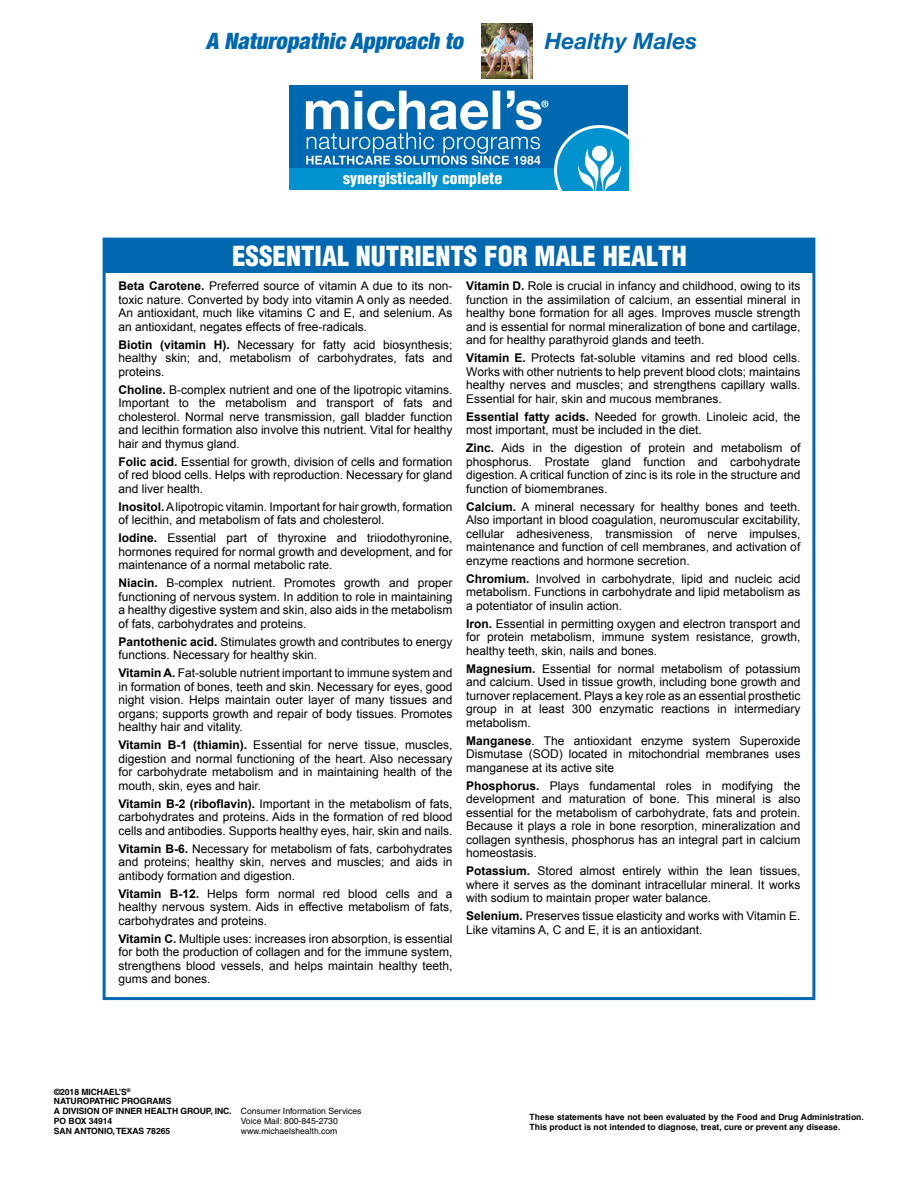
<style>
.page{position:relative;width:918px;height:1188px;background:#fff}
.page>*{position:absolute;margin:0;border:0;box-sizing:border-box;transform-origin:0 0}
.t1{font:900 condensed 27px "Helvetica";color:#fff}
.t2{font:italic 900 condensed 22.5px "Helvetica Neue";color:#0067b1}
.t3{font:italic 700 22.5px "Helvetica Neue";color:#0067b1}
.t4{font:900 condensed 15.75px "Helvetica";color:#fff}
.t5{font:12px/13.5px "Arial";color:#000;text-align:justify}
.t6{font:700 8.55px/9.9px "Arial";color:#000}
.t7{font:700 8.55px/9.9px "Helvetica";letter-spacing:-.01em;color:#000}
.t8{font:8.55px/9.9px "Helvetica";color:#000}
.s1{font-weight:700}
</style>
<div class="page">
<img style="left:482px;top:24px;width:51px;height:55px">
<div style="left:290px;top:85px;width:338px;height:83px;background:#0067b1"></div>
<div style="left:290px;top:168px;width:338px;height:22px;background:#0093d0"></div>
<svg style="left:554px;top:125px;width:74px;height:65px"></svg>
<div style="left:592px;top:146px;width:15px;height:15px;background:#fff;border-radius:50%"></div>
<svg style="left:306px;top:91px;width:242px;height:74px"></svg>
<div style="left:103px;top:238px;width:712px;height:762px;background:#fff;border:3px solid #0067b1"></div>
<div style="left:104px;top:239px;width:711px;height:34px;background:#0067b1"></div>
<h2 class="t2" style="left:206px;top:27px;width:264px">A Naturopathic Approach to</h2>
<h2 class="t3" style="left:545px;top:27px;width:154px">Healthy Males</h2>
<h3 class="t4" style="left:343px;top:168px;width:161px">synergistically complete</h3>
<h1 class="t1" style="left:232px;top:239px;width:456px">ESSENTIAL NUTRIENTS FOR MALE HEALTH</h1>
<p class="t5" style="left:118px;top:279px;width:336px"><span class="s1">Beta Carotene.</span> Preferred source of vitamin A due to its non&shy;toxic nature. Converted by body into vitamin A only as needed.<br>An antioxidant, much like vitamins C and E, and selenium. As an antioxidant, negates effects of free-radicals.</p>
<p class="t5" style="left:118px;top:338px;width:336px"><span class="s1">Biotin (vitamin H).</span> Necessary for fatty acid biosynthesis; healthy skin; and, metabolism of carbohydrates, fats and proteins.</p>
<p class="t5" style="left:118px;top:383px;width:336px"><span class="s1">Choline.</span> B-complex nutrient and one of the lipotropic vitamins.<br>Important to the metabolism and transport of fats and cholesterol. Normal nerve transmission, gall bladder function and lecithin formation also involve this nutrient. Vital for healthy hair and thymus gland.</p>
<p class="t5" style="left:118px;top:455px;width:336px"><span class="s1">Folic acid.</span> Essential for growth, division of cells and formation of red blood cells. Helps with reproduction. Necessary for gland and liver health.</p>
<p class="t5" style="left:118px;top:500px;width:336px"><span class="s1">Inositol.</span> A lipotropic vitamin. Important for hair growth, formation of lecithin, and metabolism of fats and cholesterol.</p>
<p class="t5" style="left:118px;top:531px;width:336px"><span class="s1">Iodine.</span> Essential part of thyroxine and triiodothyronine, hormones required for normal growth and development, and for maintenance of a normal metabolic rate.</p>
<p class="t5" style="left:118px;top:576px;width:336px"><span class="s1">Niacin.</span> B-complex nutrient. Promotes growth and proper functioning of nervous system. In addition to role in maintaining a healthy digestive system and skin, also aids in the metabolism of fats, carbohydrates and proteins.</p>
<p class="t5" style="left:118px;top:635px;width:336px"><span class="s1">Pantothenic acid.</span> Stimulates growth and contributes to energy functions. Necessary for healthy skin.</p>
<p class="t5" style="left:118px;top:666px;width:336px"><span class="s1">Vitamin A.</span> Fat-soluble nutrient important to immune system and in formation of bones, teeth and skin. Necessary for eyes, good night vision. Helps maintain outer layer of many tissues and organs; supports growth and repair of body tissues. Promotes healthy hair and vitality.</p>
<p class="t5" style="left:118px;top:738px;width:336px"><span class="s1">Vitamin B-1 (thiamin).</span> Essential for nerve tissue, muscles, digestion and normal functioning of the heart. Also necessary for carbohydrate metabolism and in maintaining health of the mouth, skin, eyes and hair.</p>
<p class="t5" style="left:118px;top:797px;width:336px"><span class="s1">Vitamin B-2 (riboflavin).</span> Important in the metabolism of fats, carbohydrates and proteins. Aids in the formation of red blood cells and antibodies. Supports healthy eyes, hair, skin and nails.</p>
<p class="t5" style="left:118px;top:842px;width:336px"><span class="s1">Vitamin B-6.</span> Necessary for metabolism of fats, carbohydrates and proteins; healthy skin, nerves and muscles; and aids in antibody formation and digestion.</p>
<p class="t5" style="left:118px;top:887px;width:336px"><span class="s1">Vitamin B-12.</span> Helps form normal red blood cells and a healthy nervous system. Aids in effective metabolism of fats, carbohydrates and proteins.</p>
<p class="t5" style="left:118px;top:932px;width:336px"><span class="s1">Vitamin C.</span> Multiple uses: increases iron absorption, is essential for both the production of collagen and for the immune system, strengthens blood vessels, and helps maintain healthy teeth, gums and bones.</p>
<p class="t5" style="left:466px;top:279px;width:336px"><span class="s1">Vitamin D.</span> Role is crucial in infancy and childhood, owing to its function in the assimilation of calcium, an essential mineral in healthy bone formation for all ages. Improves muscle strength and is essential for normal mineralization of bone and cartilage, and for healthy parathyroid glands and teeth.</p>
<p class="t5" style="left:466px;top:351px;width:336px"><span class="s1">Vitamin E.</span> Protects fat-soluble vitamins and red blood cells.<br>Works with other nutrients to help prevent blood clots; maintains healthy nerves and muscles; and strengthens capillary walls.<br>Essential for hair, skin and mucous membranes.</p>
<p class="t5" style="left:466px;top:410px;width:336px"><span class="s1">Essential fatty acids.</span> Needed for growth. Linoleic acid, the most important, must be included in the diet.</p>
<p class="t5" style="left:466px;top:441px;width:336px"><span class="s1">Zinc.</span> Aids in the digestion of protein and metabolism of phosphorus. Prostate gland function and carbohydrate digestion. A critical function of zinc is its role in the structure and function of biomembranes.</p>
<p class="t5" style="left:466px;top:500px;width:336px"><span class="s1">Calcium.</span> A mineral necessary for healthy bones and teeth.<br>Also important in blood coagulation, neuromuscular excitability, cellular adhesiveness, transmission of nerve impulses, maintenance and function of cell membranes, and activation of enzyme reactions and hormone secretion.</p>
<p class="t5" style="left:466px;top:572px;width:336px"><span class="s1">Chromium.</span> Involved in carbohydrate, lipid and nucleic acid metabolism. Functions in carbohydrate and lipid metabolism as a potentiator of insulin action.</p>
<p class="t5" style="left:466px;top:617px;width:336px"><span class="s1">Iron.</span> Essential in permitting oxygen and electron transport and for protein metabolism, immune system resistance, growth, healthy teeth, skin, nails and bones.</p>
<p class="t5" style="left:466px;top:662px;width:336px"><span class="s1">Magnesium.</span> Essential for normal metabolism of potassium and calcium. Used in tissue growth, including bone growth and turnover replacement. Plays a key role as an essential prosthetic group in at least 300 enzymatic reactions in intermediary metabolism.</p>
<p class="t5" style="left:466px;top:734px;width:336px"><span class="s1">Manganese</span>. The antioxidant enzyme system Superoxide Dismutase (SOD) located in mitochondrial membranes uses manganese at its active site</p>
<p class="t5" style="left:466px;top:779px;width:336px"><span class="s1">Phosphorus.</span> Plays fundamental roles in modifying the development and maturation of bone. This mineral is also essential for the metabolism of carbohydrate, fats and protein.<br>Because it plays a role in bone resorption, mineralization and collagen synthesis, phosphorus has an integral part in calcium homeostasis.</p>
<p class="t5" style="left:466px;top:864px;width:336px"><span class="s1">Potassium.</span> Stored almost entirely within the lean tissues, where it serves as the dominant intracellular mineral. It works with sodium to maintain proper water balance.</p>
<p class="t5" style="left:466px;top:909px;width:336px"><span class="s1">Selenium.</span> Preserves tissue elasticity and works with Vitamin E.<br>Like vitamins A, C and E, it is an antioxidant.</p>
<p class="t7" style="left:54px;top:1087px;width:179px">©2018 MICHAEL’S<sup>®<br></sup>NATUROPATHIC PROGRAMS<br>A DIVISION OF INNER HEALTH GROUP, INC.<br>PO BOX 34914<br>SAN ANTONIO, TEXAS 78265</p>
<p class="t8" style="left:241px;top:1106px;width:122px">Consumer Information Services<br>Voice Mail: 800-845-2730 www.michaelshealth.com</p>
<p class="t6" style="left:529px;top:1113px;width:336px">These statements have not been evaluated by the Food and Drug Administration.<br>This product is not intended to diagnose, treat, cure or prevent any disease.</p>
</div>
